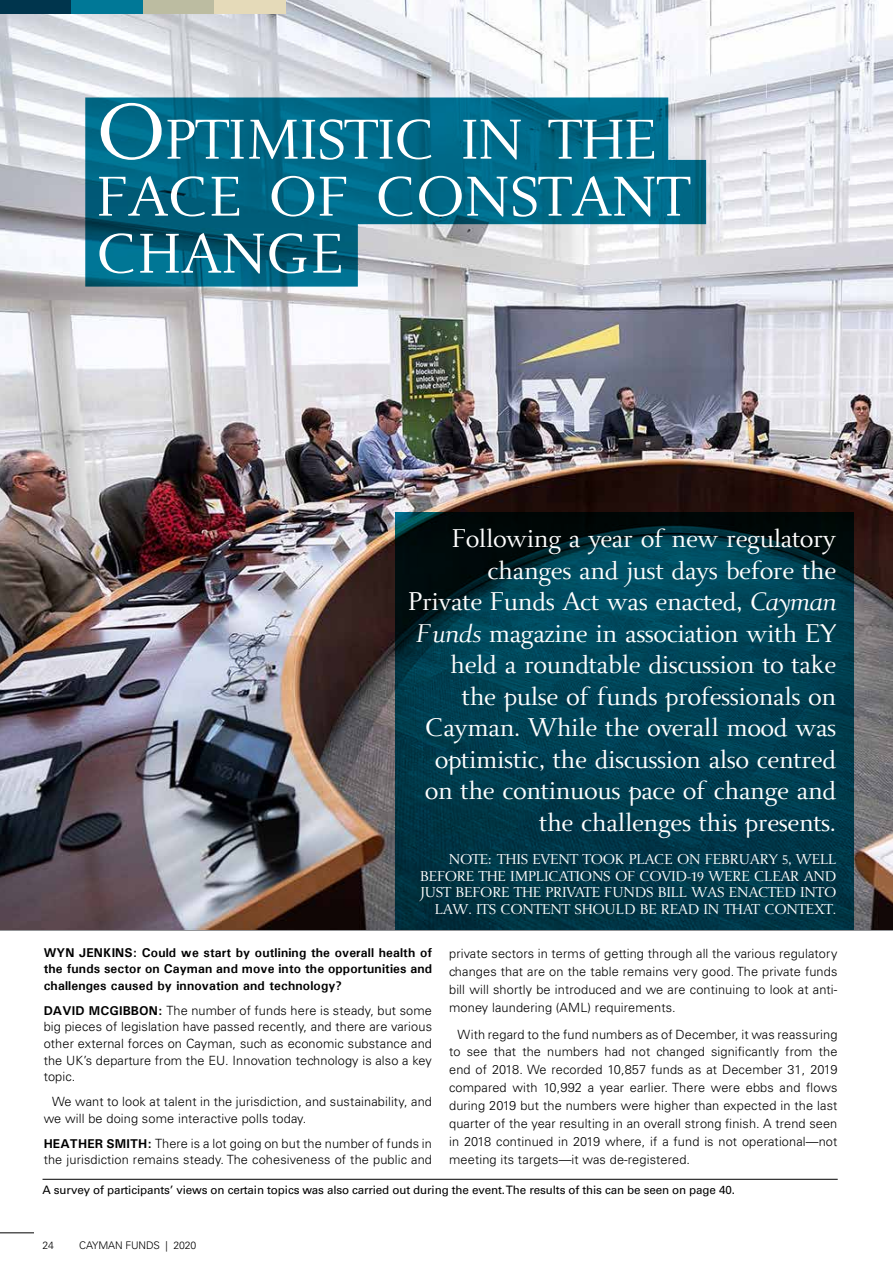
<style>
.page{position:relative;width:893px;height:1263px;background:#fff}
.page>*{position:absolute;margin:0;border:0;box-sizing:border-box;transform-origin:0 0}
.t1{font:58.8px/57px "Beln";letter-spacing:-.005em;color:#fff}
.t2{font:27px/31.5px "Beln";letter-spacing:-.02em;color:#fff;text-align:right}
.t3{font:15px/16.5px "Beln";letter-spacing:-.02em;color:#fff;text-align:right}
.t4{font:300 12.75px/18px "Univers";letter-spacing:.01em;color:#000;text-align:justify}
.t5{font:700 12.75px/16.5px "Univers";letter-spacing:.01em;color:#000;text-align:justify}
.t6{font:11.7px "Univers";letter-spacing:-.01em;color:#000}
.t7{font:300 10.5px "Univers";letter-spacing:-.01em;color:#000}
.s1{font-size:82.35px}
.s2{font-style:italic}
.s3{font-weight:700}
</style>
<div class="page">
<hr style="left:0;top:1232px;width:34px;height:1px;background:#000">
<img style="left:0;top:0;width:893px;height:930px">
<div style="left:0;top:0;width:72px;height:13px;background:#00354d"></div>
<div style="left:71px;top:0;width:72px;height:13px;background:#007897"></div>
<div style="left:143px;top:0;width:71px;height:13px;background:#bcbca1"></div>
<div style="left:214px;top:0;width:72px;height:13px;background:#e5dab9"></div>
<hr style="left:43px;top:1179px;width:795px;height:1px;background:#000">
<svg style="left:395px;top:512px;width:458px;height:418px;background:#003848"></svg>
<svg style="left:85px;top:98px;width:621px;height:189px;background:#2c7e96"></svg>
<h1 class="t1" style="left:97px;top:114px;width:595px"><span class="s1">O</span>PTIMISTIC IN THE<br>FACE OF CONSTANT<br>CHANGE</h1>
<p class="t2" style="left:408px;top:524px;width:430px">Following a year of new regulatory changes and just days before the Private Funds Act was enacted, <span class="s2">Cayman Funds</span> magazine in association with EY held a roundtable discussion to take<br>the pulse of funds professionals on Cayman. While the overall mood was optimistic, the discussion also centred on the continuous pace of change and the challenges this presents.</p>
<p class="t3" style="left:420px;top:852px;width:418px">NOTE: THIS EVENT TOOK PLACE ON FEBRUARY 5, WELL BEFORE THE IMPLICATIONS OF COVID-19 WERE CLEAR AND JUST BEFORE THE PRIVATE FUNDS BILL WAS ENACTED INTO LAW. ITS CONTENT SHOULD BE READ IN THAT CONTEXT.</p>
<p class="t5" style="left:44px;top:944px;width:390px">WYN JENKINS: Could we start by outlining the overall health of the funds sector on Cayman and move into the opportunities and challenges caused by innovation and technology?</p>
<p class="t4" style="left:44px;top:1002px;width:390px;line-height:16.5px"><span class="s3">DAVID MCGIBBON:</span> The number of funds here is steady, but some big pieces of legislation have passed recently, and there are various other external forces on Cayman, such as economic substance and the UK’s departure from the EU. Innovation technology is also a key topic.</p>
<p class="t4" style="left:44px;top:1093px;width:390px;line-height:16.5px;text-indent:9px">We want to look at talent in the jurisdiction, and sustainability, and we will be doing some interactive polls today.</p>
<p class="t4" style="left:44px;top:1135px;width:390px;line-height:16.5px"><span class="s3">HEATHER SMITH:</span> There is a lot going on but the number of funds in the jurisdiction remains steady. The cohesiveness of the public and</p>
<p class="t6" style="left:43px;top:1183px;width:694px">A survey of participants’ views on certain topics was also carried out during the event. The results of this can be seen on page 40.</p>
<p class="t4" style="left:449px;top:945px;width:390px">private sectors in terms of getting through all the various regulatory changes that are on the table remains very good. The private funds bill will shortly be introduced and we are continuing to look at anti&shy;money laundering (AML) requirements.</p>
<p class="t4" style="left:449px;top:1025px;width:390px;text-indent:9px">With regard to the fund numbers as of December, it was reassuring to see that the numbers had not changed significantly from the end of 2018. We recorded 10,857 funds as at December 31, 2019 compared with 10,992 a year earlier. There were ebbs and flows during 2019 but the numbers were higher than expected in the last quarter of the year resulting in an overall strong finish. A trend seen in 2018 continued in 2019 where, if a fund is not operational—not meeting its targets—it was de-registered.</p>
<p class="t7" style="left:43px;top:1239px;width:13px">24</p>
<p class="t7" style="left:79px;top:1239px;width:119px">CAYMAN FUNDS | 2020</p>
</div>
